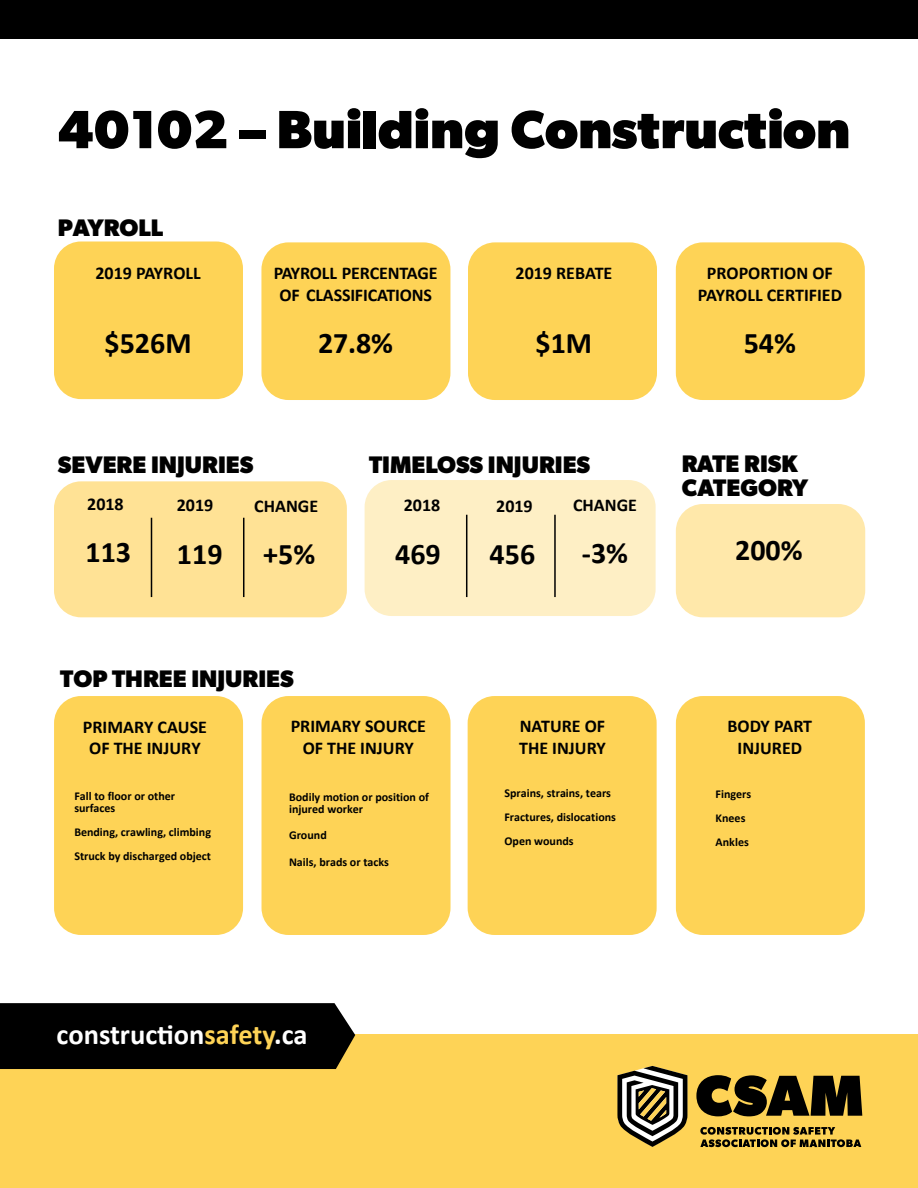
<style>
.page{position:relative;width:918px;height:1188px;background:#fff}
.page>*{position:absolute;margin:0;border:0;box-sizing:border-box;transform-origin:0 0}
.t1{font:700 54px "Gibson";color:#000}
.t2{font:700 30px "Calibri";color:#000}
.t3{font:700 28.5px "Calibri";color:#fff}
.t4{font:700 24px "Gibson";color:#000}
.t5{font:700 18px/21.6px "Calibri";color:#000;text-align:center}
.t6{font:700 12px/24px "Calibri";color:#000}
.s1{color:#fed356}
</style>
<div class="page">
<div style="left:0;top:1034px;width:918px;height:154px;background:#fed356"></div>
<div style="left:0;top:1003px;width:355px;height:66px;background:#000"></div>
<svg style="left:696px;top:1075px;width:166px;height:41px"></svg>
<svg style="left:700px;top:1127px;width:161px;height:20px"></svg>
<svg style="left:617px;top:1066px;width:70px;height:81px"></svg>
<div style="left:54px;top:242px;width:189px;height:157px;background:#fed356;border-radius:27px"></div>
<div style="left:54px;top:481px;width:293px;height:136px;background:#ffe295;border-radius:27px"></div>
<div style="left:365px;top:480px;width:291px;height:136px;background:#feefc5;border-radius:27px"></div>
<div style="left:0;top:0;width:918px;height:39px;background:#000"></div>
<div style="left:261px;top:242px;width:189px;height:158px;background:#fed356;border-radius:27px"></div>
<div style="left:468px;top:242px;width:189px;height:158px;background:#fed356;border-radius:27px"></div>
<div style="left:676px;top:242px;width:189px;height:158px;background:#fed356;border-radius:27px"></div>
<hr style="left:151px;top:518px;width:1px;height:79px;background:#000">
<hr style="left:243px;top:518px;width:1px;height:79px;background:#000">
<hr style="left:466px;top:515px;width:1px;height:82px;background:#000">
<hr style="left:554px;top:515px;width:2px;height:82px;background:#000">
<div style="left:54px;top:696px;width:189px;height:239px;background:#fed356;border-radius:27px"></div>
<div style="left:262px;top:696px;width:189px;height:239px;background:#fed356;border-radius:27px"></div>
<div style="left:468px;top:696px;width:189px;height:239px;background:#fed356;border-radius:27px"></div>
<div style="left:676px;top:696px;width:189px;height:239px;background:#fed356;border-radius:27px"></div>
<div style="left:676px;top:504px;width:189px;height:113px;background:#ffe8aa;border-radius:27px"></div>
<p class="t1" style="left:58px;top:97px;width:794px">40102 – Building Construction</p>
<p class="t4" style="left:58px;top:214px;width:107px">PAYROLL</p>
<p class="t5" style="left:96px;top:262px;width:107px">2019 PAYROLL</p>
<p class="t2" style="left:105px;top:322px;width:89px">$526M</p>
<p class="t5" style="left:274px;top:262px;width:165px">PAYROLL PERCENTAGE<br>OF CLASSIFICATIONS</p>
<p class="t2" style="left:318px;top:322px;width:76px">27.8%</p>
<p class="t5" style="left:516px;top:262px;width:98px">2019 REBATE</p>
<p class="t2" style="left:536px;top:322px;width:58px">$1M</p>
<p class="t4" style="left:58px;top:450px;width:197px">SEVERE INJURIES</p>
<p class="t4" style="left:369px;top:450px;width:223px">TIMELOSS INJURIES</p>
<p class="t5" style="left:698px;top:262px;width:146px">PROPORTION OF<br>PAYROLL CERTIFIED</p>
<p class="t2" style="left:744px;top:322px;width:54px">54%</p>
<p class="t4" style="left:682px;top:449px;width:117px">RATE RISK</p>
<p class="t4" style="left:682px;top:473px;width:128px">CATEGORY</p>
<p class="t5" style="left:87px;top:493px;width:38px">2018</p>
<p class="t2" style="left:85px;top:531px;width:47px">113</p>
<h3 class="t5" style="left:177px;top:494px;width:38px">2019</h3>
<h2 class="t2" style="left:177px;top:532px;width:47px">119</h2>
<p class="t5" style="left:254px;top:495px;width:65px">CHANGE</p>
<p class="t2" style="left:263px;top:533px;width:54px">+5%</p>
<p class="t4" style="left:60px;top:665px;width:235px">TOP THREE INJURIES</p>
<p class="t5" style="left:404px;top:494px;width:38px">2018</p>
<p class="t2" style="left:395px;top:532px;width:47px">469</p>
<h3 class="t5" style="left:83px;top:716px;width:126px">PRIMARY CAUSE<br>OF THE INJURY</h3>
<p class="t6" style="left:74px;top:790px;width:102px;line-height:12px">Fall to floor or other surfaces</p>
<p class="t6" style="left:74px;top:820px;width:138px">Bending, crawling, climbing<br>Struck by discharged object</p>
<p class="t5" style="left:291px;top:715px;width:137px">PRIMARY SOURCE</p>
<p class="t5" style="left:303px;top:737px;width:113px">OF THE INJURY</p>
<p class="t6" style="left:289px;top:791px;width:141px;line-height:12px">Bodily motion or position of injured worker</p>
<p class="t6" style="left:289px;top:823px;width:39px">Ground</p>
<p class="t6" style="left:289px;top:850px;width:101px">Nails, brads or tacks</p>
<p class="t5" style="left:573px;top:494px;width:65px">CHANGE</p>
<p class="t2" style="left:582px;top:532px;width:48px">-3%</p>
<h3 class="t5" style="left:496px;top:495px;width:38px">2019</h3>
<h2 class="t2" style="left:490px;top:533px;width:47px">456</h2>
<h2 class="t2" style="left:735px;top:529px;width:69px">200%</h2>
<p class="t5" style="left:520px;top:715px;width:87px">NATURE OF</p>
<p class="t5" style="left:519px;top:737px;width:88px">THE INJURY</p>
<p class="t5" style="left:728px;top:715px;width:86px">BODY PART</p>
<p class="t5" style="left:738px;top:737px;width:66px">INJURED</p>
<p class="t6" style="left:504px;top:781px;width:113px">Sprains, strains, tears<br>Fractures, dislocations<br>Open wounds</p>
<p class="t6" style="left:716px;top:782px;width:37px">Fingers<br>Knees<br>Ankles</p>
<h3 class="t3" style="left:57px;top:1015px;width:253px">construction<span class="s1">safety</span>.ca</h3>
</div>
